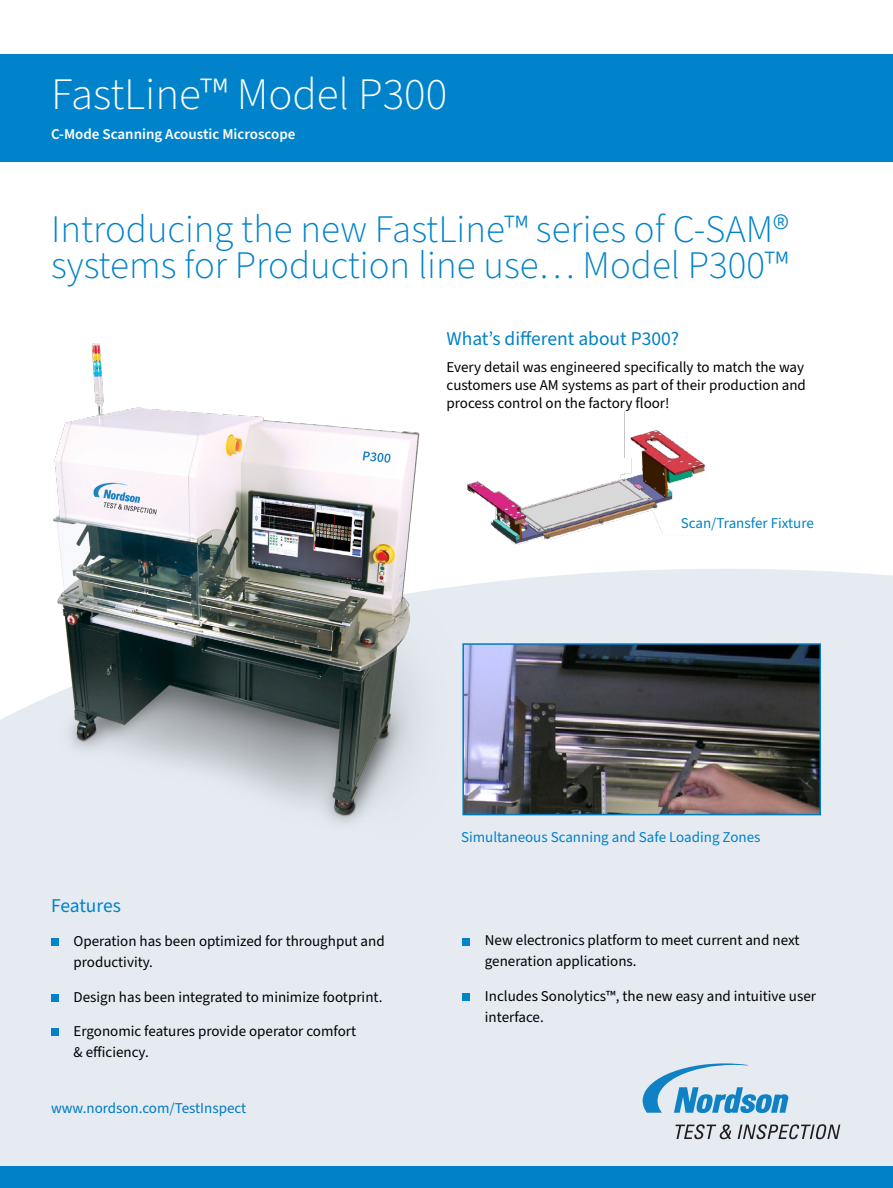
<style>
.page{position:relative;width:893px;height:1188px;background:#fff}
.page>*{position:absolute;margin:0;border:0;box-sizing:border-box;transform-origin:0 0}
.t1{font:300 45px "Source Sans Pro";color:#fff}
.t2{font:300 39px/36px "Source Sans Pro";color:#0083ca}
.t3{font:19.5px "Source Sans Pro";color:#0081c8}
.t4{font:19.5px "Source Sans Pro";letter-spacing:-.01em;color:#0083ca}
.t5{font:15px/21px "Source Sans Pro";color:#000}
.t6{font:15px "Source Sans Pro";color:#0081c8}
.t7{font:600 15px "Source Sans Pro";color:#fff}
.t8{font:15px "Source Sans Pro";color:#007ac2}
</style>
<div class="page">
<div style="left:0;top:569px;width:893px;height:597px;background:#e5ebf1"></div>
<div style="left:0;top:1166px;width:893px;height:22px;background:#0081c8"></div>
<svg style="left:643px;top:1063px;width:145px;height:50px;background:#9dc8e2"></svg>
<svg style="left:675px;top:1124px;width:56px;height:15px"></svg>
<svg style="left:738px;top:1124px;width:102px;height:15px;background:#a4a6ab"></svg>
<div style="left:0;top:54px;width:893px;height:108px;background:#0083ca"></div>
<div style="left:51px;top:939px;width:8px;height:7px;background:#0083ca"></div>
<div style="left:51px;top:994px;width:8px;height:8px;background:#0083ca"></div>
<div style="left:51px;top:1029px;width:8px;height:7px;background:#0083ca"></div>
<div style="left:462px;top:938px;width:8px;height:7px;background:#0083ca"></div>
<div style="left:462px;top:993px;width:8px;height:8px;background:#0083ca"></div>
<img style="left:650px;top:430px;width:56px;height:105px">
<img style="left:0;top:343px;width:650px;height:521px">
<img style="left:465px;top:646px;width:353px;height:166px">
<div style="left:462px;top:643px;width:359px;height:172px;border:2px solid #007ac2"></div>
<p class="t1" style="left:51px;top:64px;width:398px">FastLine™ Model P300</p>
<p class="t7" style="left:51px;top:124px;width:246px">C-Mode Scanning Acoustic Microscope</p>
<p class="t2" style="left:51px;top:213px;width:739px">Introducing the new FastLine™ series of C-SAM® systems for Production line use… Model P300™</p>
<p class="t3" style="left:446px;top:326px;width:234px">What’s different about P300?</p>
<p class="t5" style="left:446px;top:358px;width:361px;line-height:18px;text-align:justify">Every detail was engineered specifically to match the way customers use AM systems as part of their production and process control on the factory floor!</p>
<p class="t6" style="left:681px;top:513px;width:135px">Scan/Transfer Fixture</p>
<p class="t4" style="left:51px;top:892px;width:71px">Features</p>
<p class="t5" style="left:74px;top:931px;width:313px">Operation has been optimized for throughput and productivity.</p>
<p class="t5" style="left:74px;top:987px;width:310px">Design has been integrated to minimize footprint.</p>
<p class="t5" style="left:74px;top:1021px;width:284px">Ergonomic features provide operator comfort &amp; efficiency.</p>
<p class="t8" style="left:51px;top:1098px;width:197px">www.nordson.com/TestInspect</p>
<p class="t6" style="left:461px;top:827px;width:301px">Simultaneous Scanning and Safe Loading Zones</p>
<p class="t5" style="left:485px;top:930px;width:316px">New electronics platform to meet current and next generation applications.</p>
<p class="t5" style="left:485px;top:986px;width:333px">Includes Sonolytics™, the new easy and intuitive user interface.</p>
</div>
